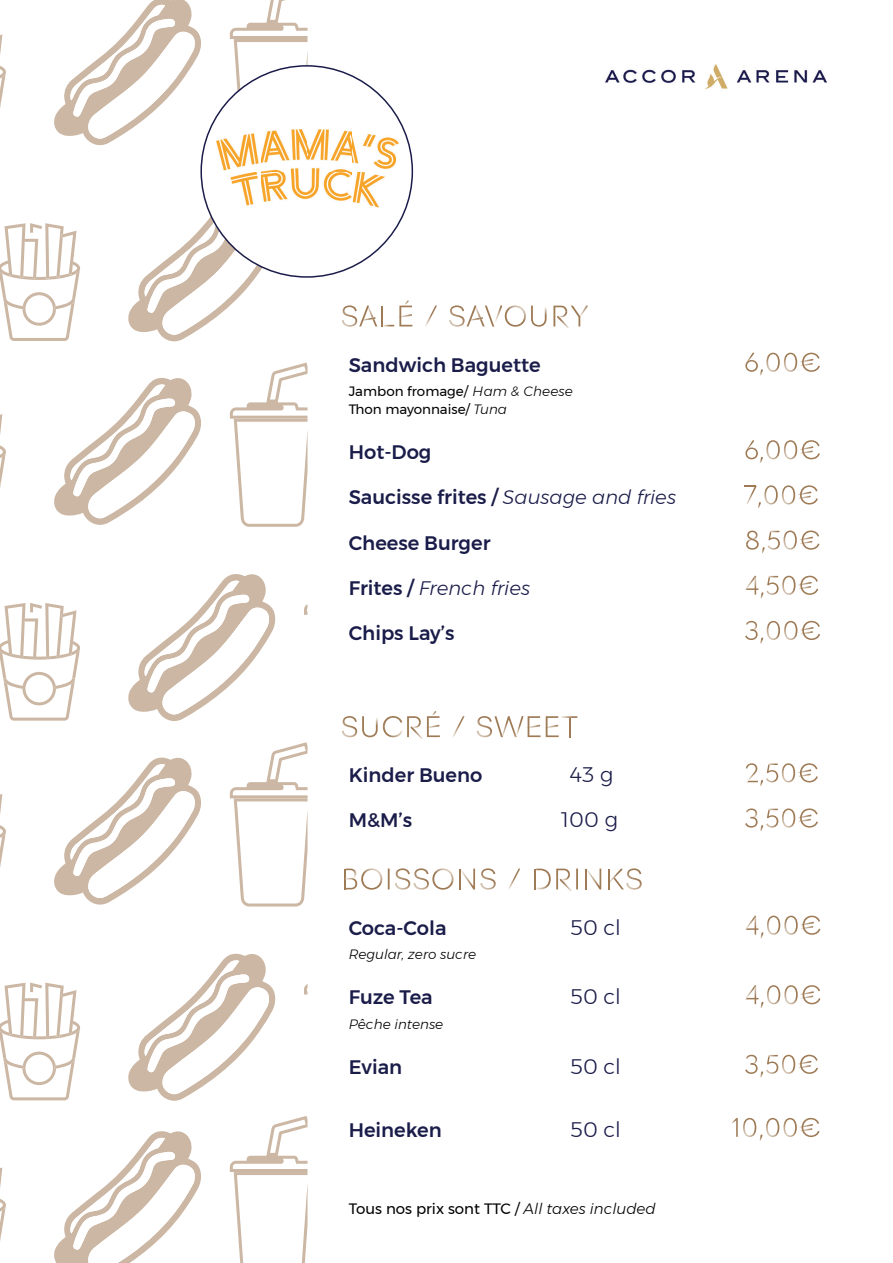
<style>
.page{position:relative;width:893px;height:1263px;background:#fff}
.page>*{position:absolute;margin:0;border:0;box-sizing:border-box;transform-origin:0 0}
.t1{font:300 21px "Montserrat";color:#1a1c49}
.t2{font:500 19.5px "Montserrat";color:#1a1c49}
.t3{font:italic 300 19.5px "Montserrat";color:#1a1c49}
.t4{font:15px "Montserrat";color:#000001}
.t5{font:13.5px/18px "Montserrat";color:#000001}
.t6{font:italic 300 13.5px "Montserrat";color:#000001}
.s1{font-weight:300;font-style:italic}
.s2{font-weight:500;font-style:normal}
</style>
<div class="page">
<img style="left:605px;top:64px;width:222px;height:25px">
<hr style="left:344px;top:868px;width:2px;height:21px;background:#9e7a55">
<svg style="left:346px;top:868px;width:11px;height:21px"></svg>
<img style="left:361px;top:868px;width:21px;height:22px">
<svg style="left:388px;top:868px;width:2px;height:21px"></svg>
<img style="left:395px;top:868px;width:15px;height:22px">
<img style="left:414px;top:868px;width:15px;height:22px">
<img style="left:432px;top:868px;width:21px;height:22px">
<img style="left:460px;top:869px;width:15px;height:21px">
<hr style="left:459px;top:869px;width:2px;height:20px;background:#9e7a55">
<img style="left:480px;top:868px;width:16px;height:22px">
<img style="left:508px;top:868px;width:12px;height:21px">
<hr style="left:534px;top:868px;width:2px;height:21px;background:#9e7a55">
<img style="left:536px;top:868px;width:15px;height:21px">
<svg style="left:556px;top:868px;width:22px;height:23px"></svg>
<img style="left:586px;top:869px;width:15px;height:21px">
<hr style="left:585px;top:869px;width:2px;height:20px;background:#9e7a55">
<hr style="left:608px;top:868px;width:2px;height:21px;background:#9e7a55">
<img style="left:613px;top:868px;width:9px;height:9px">
<svg style="left:610px;top:877px;width:14px;height:12px"></svg>
<img style="left:626px;top:868px;width:16px;height:22px">
<svg style="left:746px;top:916px;width:17px;height:22px"></svg>
<img style="left:767px;top:916px;width:13px;height:19px">
<img style="left:784px;top:916px;width:14px;height:19px">
<svg style="left:801px;top:916px;width:19px;height:19px"></svg>
<svg style="left:746px;top:986px;width:17px;height:22px"></svg>
<img style="left:767px;top:985px;width:13px;height:19px">
<img style="left:784px;top:985px;width:14px;height:19px">
<svg style="left:801px;top:985px;width:19px;height:19px"></svg>
<svg style="left:745px;top:1055px;width:33px;height:22px"></svg>
<img style="left:766px;top:1056px;width:12px;height:18px">
<img style="left:782px;top:1055px;width:13px;height:19px">
<svg style="left:798px;top:1055px;width:20px;height:19px"></svg>
<svg style="left:732px;top:1118px;width:6px;height:19px"></svg>
<img style="left:743px;top:1118px;width:13px;height:19px">
<img style="left:766px;top:1118px;width:13px;height:19px">
<img style="left:783px;top:1118px;width:14px;height:19px">
<svg style="left:800px;top:1118px;width:19px;height:19px"></svg>
<img style="left:342px;top:305px;width:15px;height:22px">
<svg style="left:359px;top:305px;width:17px;height:21px"></svg>
<hr style="left:381px;top:306px;width:2px;height:20px;background:#9e7a55">
<svg style="left:383px;top:300px;width:29px;height:26px"></svg>
<img style="left:425px;top:306px;width:12px;height:20px">
<img style="left:449px;top:305px;width:16px;height:22px">
<img style="left:495px;top:305px;width:7px;height:17px">
<svg style="left:467px;top:305px;width:27px;height:21px"></svg>
<img style="left:505px;top:305px;width:21px;height:22px">
<svg style="left:531px;top:306px;width:8px;height:21px"></svg>
<img style="left:539px;top:307px;width:8px;height:20px">
<svg style="left:553px;top:305px;width:35px;height:23px"></svg>
<svg style="left:745px;top:353px;width:18px;height:22px"></svg>
<img style="left:766px;top:353px;width:14px;height:19px">
<img style="left:784px;top:353px;width:13px;height:19px">
<svg style="left:800px;top:353px;width:20px;height:19px"></svg>
<svg style="left:745px;top:440px;width:18px;height:23px"></svg>
<img style="left:766px;top:440px;width:14px;height:19px">
<img style="left:784px;top:440px;width:13px;height:19px">
<svg style="left:800px;top:440px;width:20px;height:19px"></svg>
<img style="left:746px;top:487px;width:10px;height:17px">
<svg style="left:744px;top:485px;width:12px;height:2px"></svg>
<svg style="left:758px;top:502px;width:3px;height:6px"></svg>
<img style="left:764px;top:485px;width:14px;height:19px">
<img style="left:782px;top:485px;width:13px;height:19px">
<svg style="left:798px;top:485px;width:20px;height:19px"></svg>
<svg style="left:746px;top:531px;width:33px;height:22px"></svg>
<img style="left:768px;top:532px;width:12px;height:18px">
<img style="left:783px;top:530px;width:14px;height:20px">
<svg style="left:800px;top:530px;width:19px;height:20px"></svg>
<svg style="left:746px;top:576px;width:32px;height:22px"></svg>
<img style="left:766px;top:577px;width:13px;height:18px">
<img style="left:782px;top:576px;width:13px;height:19px">
<svg style="left:799px;top:576px;width:19px;height:19px"></svg>
<svg style="left:745px;top:621px;width:18px;height:22px"></svg>
<img style="left:767px;top:621px;width:13px;height:19px">
<img style="left:784px;top:621px;width:13px;height:19px">
<svg style="left:801px;top:621px;width:19px;height:19px"></svg>
<img style="left:342px;top:716px;width:15px;height:21px">
<svg style="left:362px;top:716px;width:8px;height:21px"></svg>
<img style="left:370px;top:718px;width:8px;height:19px">
<svg style="left:383px;top:711px;width:57px;height:28px"></svg>
<img style="left:452px;top:716px;width:13px;height:21px">
<img style="left:477px;top:716px;width:15px;height:21px">
<img style="left:503px;top:716px;width:20px;height:21px">
<svg style="left:494px;top:716px;width:9px;height:21px"></svg>
<svg style="left:528px;top:716px;width:12px;height:21px"></svg>
<svg style="left:546px;top:716px;width:32px;height:21px"></svg>
<img style="left:746px;top:763px;width:11px;height:19px">
<svg style="left:747px;top:780px;width:16px;height:6px"></svg>
<svg style="left:768px;top:763px;width:10px;height:2px"></svg>
<img style="left:766px;top:765px;width:12px;height:17px">
<img style="left:782px;top:763px;width:13px;height:19px">
<svg style="left:798px;top:763px;width:20px;height:19px"></svg>
<svg style="left:745px;top:808px;width:33px;height:23px"></svg>
<img style="left:766px;top:810px;width:12px;height:18px">
<img style="left:782px;top:808px;width:13px;height:20px">
<svg style="left:798px;top:808px;width:20px;height:20px"></svg>
<svg style="left:0;top:34px;width:2px;height:21px"></svg>
<svg style="left:0;top:66px;width:6px;height:42px"></svg>
<svg style="left:54px;top:0;width:147px;height:145px"></svg>
<svg style="left:230px;top:0;width:78px;height:92px"></svg>
<svg style="left:0;top:223px;width:80px;height:118px"></svg>
<svg style="left:128px;top:216px;width:135px;height:125px"></svg>
<svg style="left:0;top:414px;width:2px;height:21px"></svg>
<svg style="left:0;top:445px;width:6px;height:43px"></svg>
<svg style="left:54px;top:378px;width:147px;height:147px"></svg>
<svg style="left:230px;top:363px;width:78px;height:164px"></svg>
<svg style="left:0;top:603px;width:80px;height:118px"></svg>
<svg style="left:128px;top:574px;width:147px;height:147px"></svg>
<svg style="left:304px;top:604px;width:4px;height:11px"></svg>
<svg style="left:0;top:794px;width:2px;height:20px"></svg>
<svg style="left:0;top:825px;width:6px;height:42px"></svg>
<svg style="left:54px;top:758px;width:147px;height:146px"></svg>
<svg style="left:230px;top:742px;width:78px;height:164px"></svg>
<svg style="left:0;top:982px;width:80px;height:118px"></svg>
<svg style="left:128px;top:954px;width:147px;height:147px"></svg>
<svg style="left:304px;top:984px;width:4px;height:10px"></svg>
<svg style="left:0;top:1167px;width:2px;height:21px"></svg>
<svg style="left:0;top:1199px;width:6px;height:42px"></svg>
<svg style="left:54px;top:1131px;width:147px;height:132px"></svg>
<svg style="left:230px;top:1116px;width:78px;height:147px"></svg>
<div style="left:201px;top:66px;width:211px;height:211px;background:#fff;border-radius:50%"></div>
<img style="left:217px;top:130px;width:181px;height:78px">
<p class="t2" style="left:349px;top:349px;width:194px">Sandwich Baguette</p>
<p class="t5" style="left:349px;top:382px;width:226px">Jambon fromage/ <span class="s1">Ham &amp; Cheese<br></span>Thon mayonnaise/ <span class="s1">Tuna</span></p>
<p class="t2" style="left:349px;top:437px;width:84px">Hot-Dog</p>
<p class="t2" style="left:349px;top:482px;width:329px">Saucisse frites / <span class="s1">Sausage and fries</span></p>
<p class="t2" style="left:349px;top:527px;width:143px">Cheese Burger</p>
<p class="t3" style="left:349px;top:573px;width:183px"><span class="s2">Frites /</span> French fries</p>
<p class="t2" style="left:349px;top:618px;width:107px">Chips Lay’s</p>
<p class="t2" style="left:349px;top:760px;width:135px">Kinder Bueno</p>
<p class="t1" style="left:570px;top:759px;width:45px">43 g</p>
<p class="t2" style="left:349px;top:805px;width:65px">M&amp;M’s</p>
<p class="t1" style="left:561px;top:804px;width:58px">100 g</p>
<p class="t2" style="left:349px;top:912px;width:99px">Coca-Cola</p>
<p class="t1" style="left:570px;top:911px;width:53px">50 cl</p>
<p class="t6" style="left:349px;top:944px;width:129px">Regular, zero sucre</p>
<p class="t2" style="left:349px;top:982px;width:86px">Fuze Tea</p>
<p class="t1" style="left:570px;top:981px;width:53px">50 cl</p>
<p class="t6" style="left:349px;top:1013px;width:96px">Pêche intense</p>
<p class="t2" style="left:349px;top:1051px;width:55px">Evian</p>
<p class="t1" style="left:570px;top:1050px;width:53px">50 cl</p>
<p class="t2" style="left:349px;top:1115px;width:94px">Heineken</p>
<p class="t1" style="left:570px;top:1114px;width:53px">50 cl</p>
<p class="t4" style="left:349px;top:1197px;width:309px">Tous nos prix sont TTC / <span class="s1">All taxes included</span></p>
</div>
